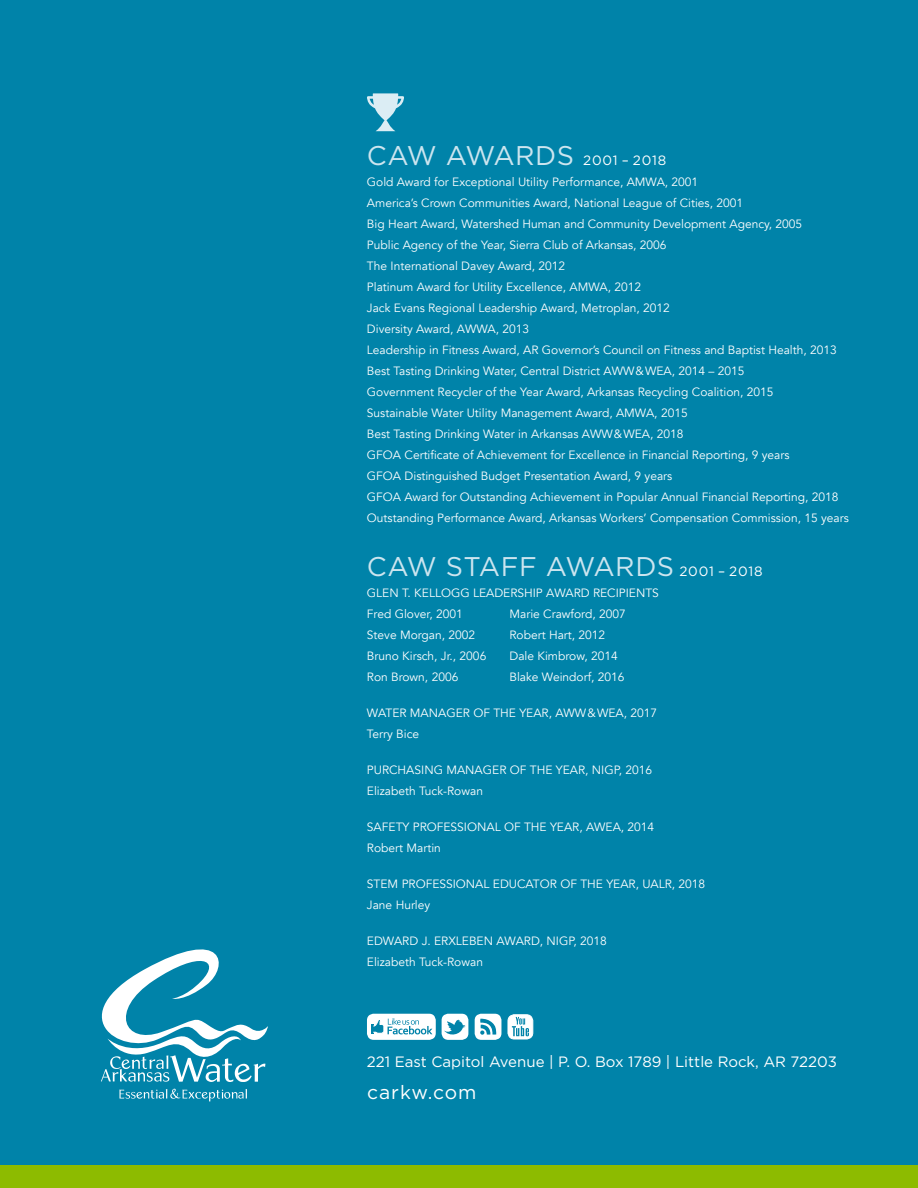
<style>
.page{position:relative;width:918px;height:1188px;background:#0083a9}
.page>*{position:absolute;margin:0;border:0;box-sizing:border-box;transform-origin:0 0}
.t1{font:27px "Gotham";letter-spacing:.01em;color:#cce5ef}
.t2{font:19.2px "Gotham";letter-spacing:.05em;color:#fff}
.t3{font:15px "Gotham";color:#fff}
.t4{font:12px "Avenir";color:#fff}
.s1{font-size:13.5px;color:#fff}
</style>
<div class="page">
<div style="left:0;top:1165px;width:918px;height:23px;background:#8dbb00"></div>
<svg style="left:367px;top:93px;width:37px;height:38px"></svg>
<svg style="left:101px;top:949px;width:167px;height:133px"></svg>
<svg style="left:119px;top:1089px;width:128px;height:12px"></svg>
<div style="left:442px;top:1014px;width:26px;height:26px;background:#fff;border-radius:7px"></div>
<svg style="left:444px;top:1020px;width:21px;height:15px"></svg>
<div style="left:442px;top:1014px;width:26px;height:25px;border:1px solid #fff;border-radius:6px"></div>
<div style="left:475px;top:1014px;width:26px;height:26px;background:#fff;border-radius:7px"></div>
<svg style="left:480px;top:1019px;width:16px;height:16px"></svg>
<div style="left:475px;top:1014px;width:26px;height:25px;border:1px solid #fff;border-radius:6px"></div>
<div style="left:367px;top:1014px;width:69px;height:26px;background:#fff;border-radius:7px"></div>
<div style="left:368px;top:1014px;width:67px;height:25px;border:1px solid #fff;border-radius:6px"></div>
<svg style="left:371px;top:1018px;width:61px;height:16px"></svg>
<svg style="left:507px;top:1014px;width:27px;height:26px"></svg>
<div style="left:508px;top:1015px;width:25px;height:24px;background:#fff;border-radius:6px"></div>
<div style="left:508px;top:1015px;width:25px;height:24px;border:1px solid #fff;border-radius:6px"></div>
<svg style="left:512px;top:1017px;width:17px;height:19px"></svg>
<p class="t1" style="left:367px;top:141px;width:301px">CAW AWARDS <span class="s1">2001 – 2018</span></p>
<p class="t4" style="left:367px;top:175px;width:333px">Gold Award for Exceptional Utility Performance, AMWA, 2001</p>
<p class="t4" style="left:367px;top:196px;width:378px">America’s Crown Communities Award, National League of Cities, 2001</p>
<p class="t4" style="left:367px;top:217px;width:437px">Big Heart Award, Watershed Human and Community Development Agency, 2005</p>
<p class="t4" style="left:367px;top:238px;width:301px">Public Agency of the Year, Sierra Club of Arkansas, 2006</p>
<p class="t4" style="left:367px;top:259px;width:200px">The International Davey Award, 2012</p>
<p class="t4" style="left:367px;top:280px;width:276px">Platinum Award for Utility Excellence, AMWA, 2012</p>
<p class="t4" style="left:367px;top:301px;width:304px">Jack Evans Regional Leadership Award, Metroplan, 2012</p>
<p class="t4" style="left:367px;top:322px;width:164px">Diversity Award, AWWA, 2013</p>
<p class="t4" style="left:367px;top:343px;width:471px">Leadership in Fitness Award, AR Governor’s Council on Fitness and Baptist Health, 2013</p>
<p class="t4" style="left:367px;top:364px;width:379px">Best Tasting Drinking Water, Central District AWW&amp;WEA, 2014 – 2015</p>
<p class="t4" style="left:367px;top:385px;width:408px">Government Recycler of the Year Award, Arkansas Recycling Coalition, 2015</p>
<p class="t4" style="left:367px;top:406px;width:322px">Sustainable Water Utility Management Award, AMWA, 2015</p>
<p class="t4" style="left:367px;top:427px;width:318px">Best Tasting Drinking Water in Arkansas AWW&amp;WEA, 2018</p>
<p class="t4" style="left:367px;top:448px;width:424px">GFOA Certificate of Achievement for Excellence in Financial Reporting, 9 years</p>
<p class="t4" style="left:367px;top:469px;width:307px">GFOA Distinguished Budget Presentation Award, 9 years</p>
<p class="t4" style="left:367px;top:490px;width:473px">GFOA Award for Outstanding Achievement in Popular Annual Financial Reporting, 2018</p>
<p class="t4" style="left:367px;top:511px;width:483px">Outstanding Performance Award, Arkansas Workers’ Compensation Commission, 15 years</p>
<p class="t1" style="left:367px;top:552px;width:397px">CAW STAFF AWARDS <span class="s1">2001 – 2018</span></p>
<p class="t4" style="left:367px;top:586px;width:294px">GLEN T. KELLOGG LEADERSHIP AWARD RECIPIENTS</p>
<p class="t4" style="left:367px;top:607px;width:97px">Fred Glover, 2001</p>
<p class="t4" style="left:509px;top:607px;width:118px">Marie Crawford, 2007</p>
<p class="t4" style="left:367px;top:628px;width:110px">Steve Morgan, 2002</p>
<p class="t4" style="left:509px;top:628px;width:97px">Robert Hart, 2012</p>
<p class="t4" style="left:367px;top:649px;width:121px">Bruno Kirsch, Jr., 2006</p>
<p class="t4" style="left:509px;top:649px;width:110px">Dale Kimbrow, 2014</p>
<p class="t4" style="left:367px;top:670px;width:93px">Ron Brown, 2006</p>
<p class="t4" style="left:509px;top:670px;width:117px">Blake Weindorf, 2016</p>
<p class="t4" style="left:367px;top:706px;width:292px">WATER MANAGER OF THE YEAR, AWW&amp;WEA, 2017</p>
<p class="t4" style="left:367px;top:727px;width:54px">Terry Bice</p>
<p class="t4" style="left:367px;top:763px;width:287px">PURCHASING MANAGER OF THE YEAR, NIGP, 2016</p>
<p class="t4" style="left:367px;top:784px;width:118px">Elizabeth Tuck-Rowan</p>
<p class="t4" style="left:367px;top:820px;width:289px">SAFETY PROFESSIONAL OF THE YEAR, AWEA, 2014</p>
<p class="t4" style="left:367px;top:841px;width:75px">Robert Martin</p>
<p class="t4" style="left:367px;top:877px;width:340px">STEM PROFESSIONAL EDUCATOR OF THE YEAR, UALR, 2018</p>
<p class="t4" style="left:367px;top:898px;width:65px">Jane Hurley</p>
<p class="t4" style="left:367px;top:934px;width:241px">EDWARD J. ERXLEBEN AWARD, NIGP, 2018</p>
<p class="t4" style="left:367px;top:955px;width:118px">Elizabeth Tuck-Rowan</p>
<p class="t3" style="left:367px;top:1053px;width:472px">221 East Capitol Avenue | P. O. Box 1789 | Little Rock, AR 72203</p>
<p class="t2" style="left:367px;top:1082px;width:111px">carkw.com</p>
</div>
